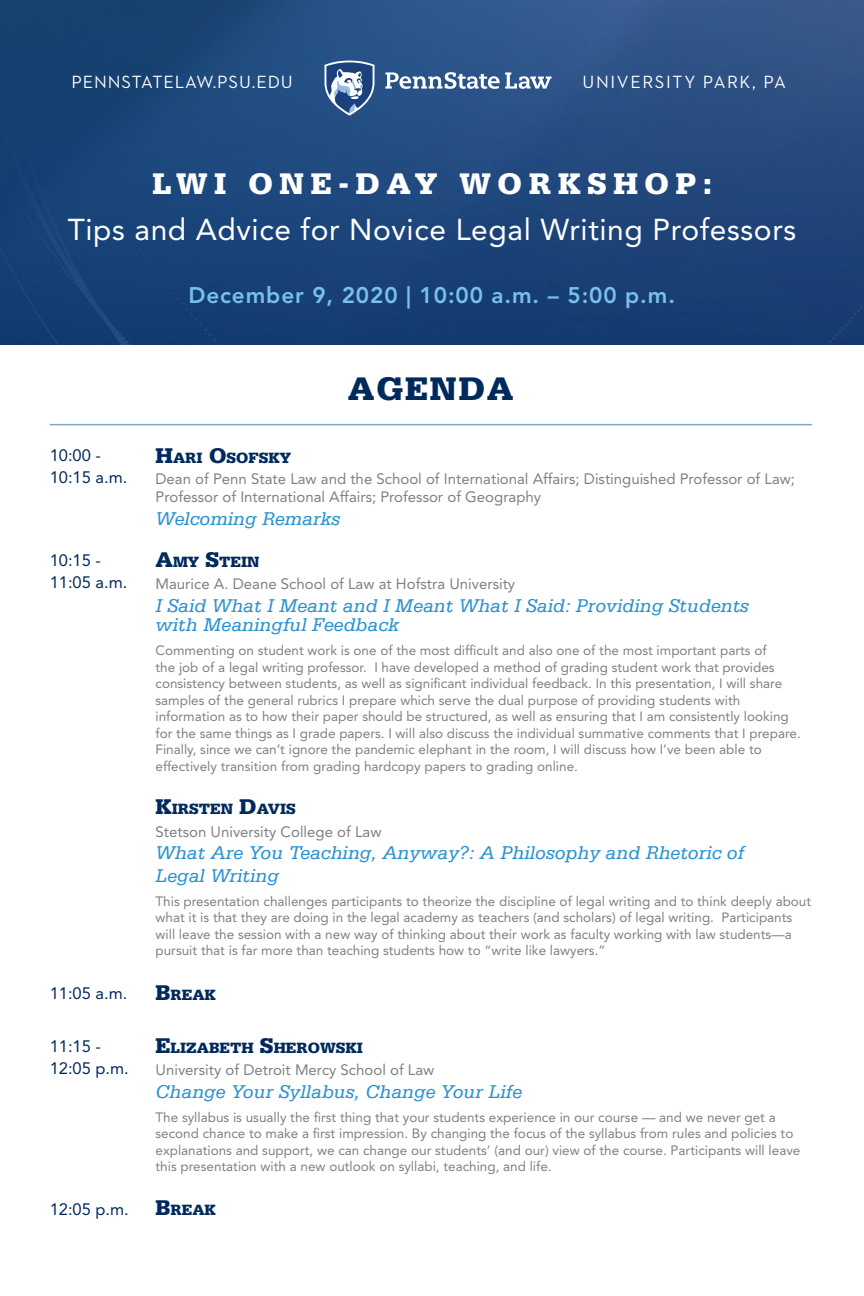
<style>
.page{position:relative;width:864px;height:1296px;background:#fff}
.page>*{position:absolute;margin:0;border:0;box-sizing:border-box;transform-origin:0 0}
.t1{font:900 34.5px "Serifa Std";letter-spacing:.05em;color:#00295c}
.t2{font:900 31.5px "Serifa Std";letter-spacing:.21em;color:#fff}
.t3{font:30px "Avenir LT Std";letter-spacing:.02em;color:#fff}
.t4{font:800 22.5px "Avenir LT Std";letter-spacing:.04em;color:#79c1eb}
.t5{font:italic 19.5px/19.5px "Serifa Std";color:#2a92d0}
.t6{font:18px "Neutraface 2 Text";letter-spacing:.05em;color:#fff}
.t7{font:18px "Neutraface 2 Text";letter-spacing:.09em;color:#fff}
.t8{font:16.5px "Avenir LT Std";color:#00295c}
.t9{font:900 15.75px "Serifa Std";color:#00295c}
.t10{font:15px/18px "Avenir LT Std";color:#7e8083}
.t11{font:13.5px/16.5px "Avenir LT Std";color:#7e8083}
.s1{font-size:22.5px}
</style>
<div class="page">
<img style="left:0;top:0;width:864px;height:344px">
<svg style="left:325px;top:61px;width:49px;height:55px"></svg>
<svg style="left:385px;top:72px;width:167px;height:17px"></svg>
<hr style="left:50px;top:424px;width:762px;height:1px;background:#7aabc9">
<p class="t6" style="left:71px;top:71px;width:223px">PENNSTATELAW.PSU.EDU</p>
<p class="t7" style="left:583px;top:71px;width:205px">UNIVERSITY PARK, PA</p>
<p class="t2" style="left:153px;top:165px;width:561px">LWI ONE-DAY WORKSHOP:</p>
<p class="t3" style="left:68px;top:212px;width:730px">Tips and Advice for Novice Legal Writing Professors</p>
<p class="t4" style="left:188px;top:282px;width:488px">December 9, 2020 | 10:00 a.m. – 5:00 p.m.</p>
<p class="t8" style="left:50px;top:445px;width:53px">10:00 -</p>
<p class="t8" style="left:50px;top:468px;width:79px">10:15 a.m.</p>
<p class="t8" style="left:50px;top:551px;width:53px">10:15 -</p>
<p class="t8" style="left:50px;top:573px;width:79px">11:05 a.m.</p>
<p class="t8" style="left:50px;top:984px;width:79px">11:05 a.m.</p>
<p class="t8" style="left:50px;top:1037px;width:53px">11:15 -</p>
<p class="t8" style="left:50px;top:1059px;width:81px">12:05 p.m.</p>
<p class="t8" style="left:50px;top:1200px;width:81px">12:05 p.m.</p>
<p class="t1" style="left:348px;top:368px;width:167px">AGENDA</p>
<p class="t9" style="left:156px;top:449px;width:137px"><span class="s1">H</span>ARI <span class="s1">O</span>SOFSKY</p>
<p class="t10" style="left:156px;top:470px;width:641px">Dean of Penn State Law and the School of International Affairs; Distinguished Professor of Law;<br>Professor of International Affairs; Professor of Geography</p>
<p class="t5" style="left:156px;top:509px;width:186px">Welcoming Remarks</p>
<p class="t9" style="left:156px;top:552px;width:106px"><span class="s1">A</span>MY <span class="s1">S</span>TEIN</p>
<p class="t10" style="left:156px;top:575px;width:361px">Maurice A. Deane School of Law at Hofstra University</p>
<p class="t5" style="left:156px;top:596px;width:595px">I Said What I Meant and I Meant What I Said: Providing Students with Meaningful Feedback</p>
<p class="t11" style="left:156px;top:642px;width:613px">Commenting on student work is one of the most difficult and also one of the most important parts of</p>
<p class="t11" style="left:156px;top:659px;width:628px">the job of a legal writing professor. I have developed a method of grading student work that provides consistency between students, as well as significant individual feedback. In this presentation, I will share samples of the general rubrics I prepare which serve the dual purpose of providing students with</p>
<p class="t11" style="left:156px;top:708px;width:647px">information as to how their paper should be structured, as well as ensuring that I am consistently looking for the same things as I grade papers. I will also discuss the individual summative comments that I prepare.<br>Finally, since we can’t ignore the pandemic elephant in the room, I will discuss how I’ve been able to</p>
<p class="t11" style="left:156px;top:758px;width:424px">effectively transition from grading hardcopy papers to grading online.</p>
<p class="t9" style="left:156px;top:800px;width:142px"><span class="s1">K</span>IRSTEN <span class="s1">D</span>AVIS</p>
<p class="t10" style="left:156px;top:823px;width:227px">Stetson University College of Law</p>
<p class="t5" style="left:156px;top:842px;width:590px;line-height:22.5px">What Are You Teaching, Anyway?: A Philosophy and Rhetoric of<br>Legal Writing</p>
<p class="t11" style="left:156px;top:893px;width:657px">This presentation challenges participants to theorize the discipline of legal writing and to think deeply about what it is that they are doing in the legal academy as teachers (and scholars) of legal writing. Participants will leave the session with a new way of thinking about their work as faculty working with law students—a pursuit that is far more than teaching students how to “write like lawyers.”</p>
<p class="t9" style="left:156px;top:986px;width:62px"><span class="s1">B</span>REAK</p>
<p class="t9" style="left:156px;top:1038px;width:209px"><span class="s1">E</span>LIZABETH <span class="s1">S</span>HEROWSKI</p>
<p class="t10" style="left:156px;top:1061px;width:280px">University of Detroit Mercy School of Law</p>
<p class="t5" style="left:156px;top:1082px;width:368px">Change Your Syllabus, Change Your Life</p>
<p class="t11" style="left:156px;top:1109px;width:646px">The syllabus is usually the first thing that your students experience in our course — and we never get a second chance to make a first impression. By changing the focus of the syllabus from rules and policies to explanations and support, we can change our students’ (and our) view of the course. Participants will leave this presentation with a new outlook on syllabi, teaching, and life.</p>
<p class="t9" style="left:156px;top:1200px;width:62px"><span class="s1">B</span>REAK</p>
</div>
